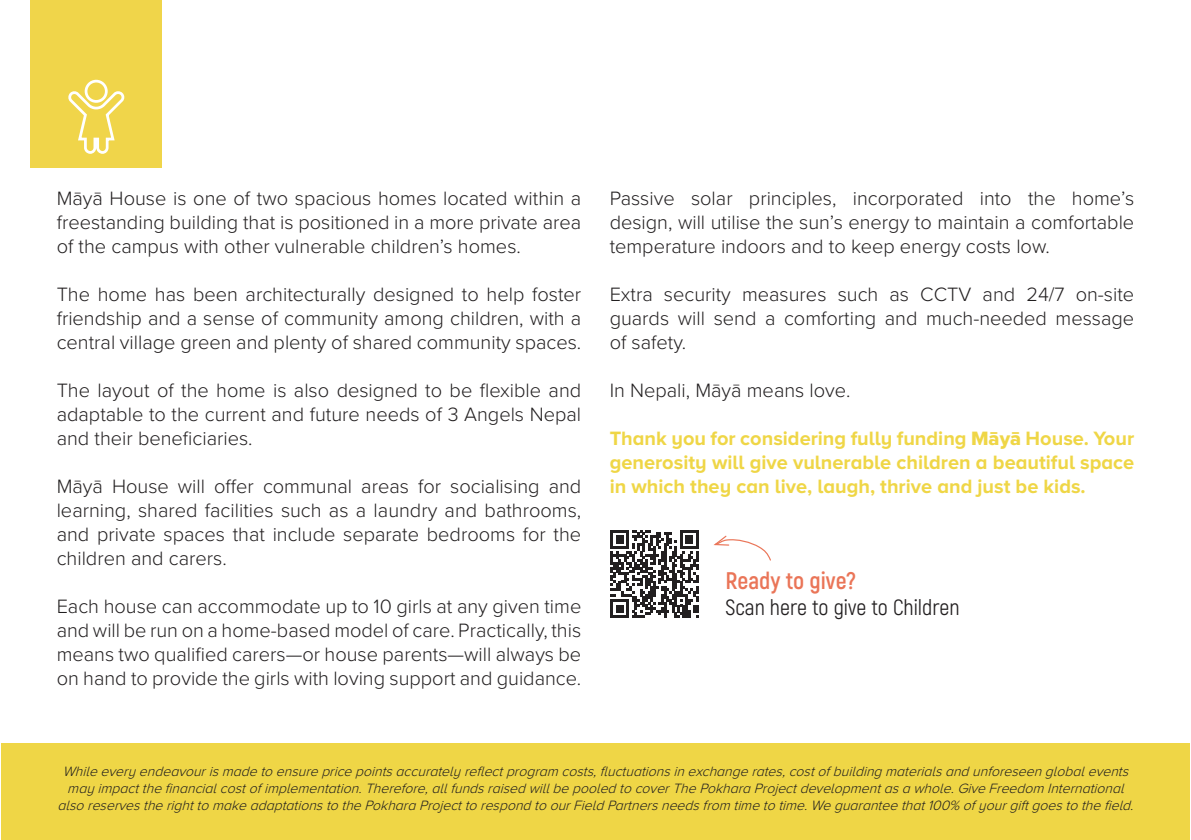
<style>
.page{position:relative;width:1191px;height:840px;background:#fff}
.page>*{position:absolute;margin:0;border:0;box-sizing:border-box;transform-origin:0 0}
.t1{font:700 24px "Akrobat";color:#ea7558}
.t2{font:22px "Akrobat";color:#221f20}
.t3{font:300 20px/24px "Proxima Nova";color:#221f20;text-align:justify}
.t4{font:700 20px/24px "Proxima Nova A";color:#efd646;text-align:justify}
.t5{font:italic 300 14px/16.8px "Proxima Nova A";color:#1f1d1e;text-align:center}
.s1{font-family:"Proxima Nova Extrabld";font-weight:400}
</style>
<div class="page">
<svg style="left:610px;top:530px;width:88px;height:87px"></svg>
<svg style="left:714px;top:535px;width:57px;height:26px"></svg>
<div style="left:1px;top:743px;width:1189px;height:96px;background:#efd646"></div>
<div style="left:31px;top:0;width:131px;height:167px;background:#f0d54a"></div>
<div style="left:85px;top:80px;width:23px;height:23px;border:3px solid #fff;border-radius:50%"></div>
<svg style="left:68px;top:90px;width:56px;height:64px"></svg>
<p class="t3" style="left:57px;top:185px;width:526px">Māyā House is one of two spacious homes located within a freestanding building that is positioned in a more private area of the campus with other vulnerable children’s homes.</p>
<p class="t3" style="left:57px;top:281px;width:526px">The home has been architecturally designed to help foster friendship and a sense of community among children, with a central village green and plenty of shared community spaces.</p>
<p class="t3" style="left:57px;top:377px;width:526px">The layout of the home is also designed to be flexible and adaptable to the current and future needs of 3 Angels Nepal and their beneficiaries.</p>
<p class="t3" style="left:57px;top:473px;width:526px">Māyā House will offer communal areas for socialising and learning, shared facilities such as a laundry and bathrooms, and private spaces that include separate bedrooms for the children and carers.</p>
<p class="t3" style="left:57px;top:593px;width:526px">Each house can accommodate up to 10 girls at any given time and will be run on a home-based model of care. Practically, this means two qualified carers—or house parents—will always be on hand to provide the girls with loving support and guidance.</p>
<p class="t3" style="left:609px;top:185px;width:526px">Passive solar principles, incorporated into the home’s design, will utilise the sun’s energy to maintain a comfortable temperature indoors and to keep energy costs low.</p>
<p class="t3" style="left:609px;top:281px;width:526px">Extra security measures such as CCTV and 24/7 on-site guards will send a comforting and much-needed message of safety.</p>
<p class="t3" style="left:609px;top:377px;width:242px">In Nepali, Māyā means love.</p>
<p class="t4" style="left:609px;top:425px;width:526px">Thank you for considering fully funding <span class="s1">Māyā</span> House. Your generosity will give vulnerable children a beautiful space in which they can live, laugh, thrive and just be kids.</p>
<p class="t1" style="left:725px;top:565px;width:132px">Ready to give?</p>
<p class="t2" style="left:725px;top:594px;width:236px">Scan here to give to Children</p>
<p class="t5" style="left:58px;top:762px;width:1081px">While every endeavourismade to ensure price pointsaccurately reflectprogram costs,fluctuationsin exchange rates,costofbuilding materialsand unforeseen globalevents may impactthe financialcostofimplementation.Therefore,allfundsraised willbe pooled to coverThe Pokhara Projectdevelopmentasa whole.Give Freedom International also reservesthe rightto make adaptationsto the Pokhara Projectto respond to ourField Partnersneedsfrom time to time.We guarantee that100% ofyourgiftgoesto the field.</p>
</div>
